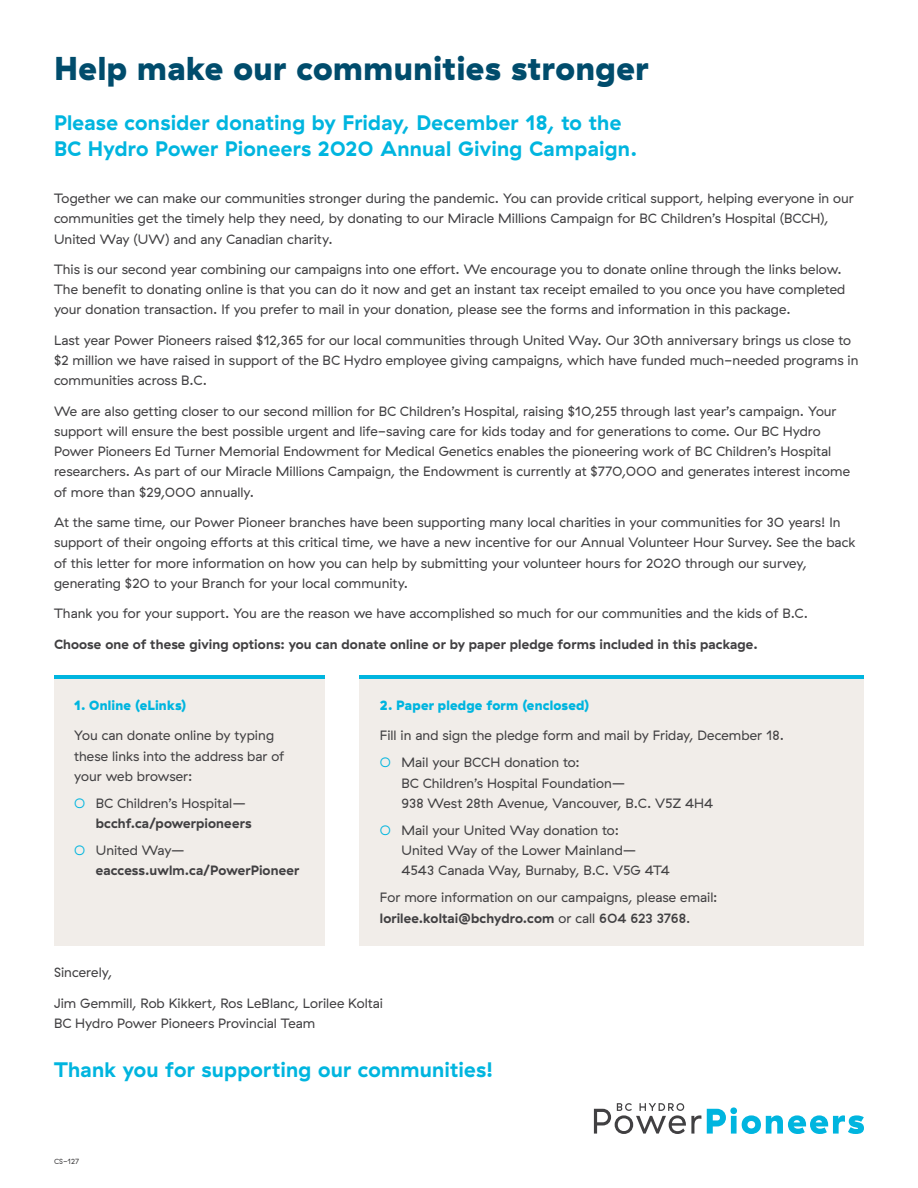
<style>
.page{position:relative;width:918px;height:1188px;background:#fff}
.page>*{position:absolute;margin:0;border:0;box-sizing:border-box;transform-origin:0 0}
.t1{font:900 33px "GT Haptik";letter-spacing:.015em;color:#004c6c}
.t2{font:700 21px/25.2px "GT Haptik";letter-spacing:.01em;color:#00b5df}
.t3{font:13.5px/20.2px "GT Haptik";color:#414042}
.t4{font:700 13.5px/20.2px "GT Haptik";letter-spacing:.01em;color:#414042}
.t5{font:900 13.5px "GT Haptik";letter-spacing:.01em;color:#00b5df}
.t6{font:7.5px "GT Haptik";color:#414042}
.s1{font-weight:400;color:#00b5df}
.s2{font-weight:400}
.s3{color:#00b5df}
.s4{font-weight:700}
.s5{font-weight:500}
</style>
<div class="page">
<svg style="left:707px;top:1107px;width:157px;height:27px"></svg>
<svg style="left:594px;top:1103px;width:107px;height:31px"></svg>
<div style="left:54px;top:679px;width:270px;height:266px;background:#f1ede9"></div>
<hr style="left:54px;top:676px;width:270px;height:3px;background:#00b5df">
<div style="left:360px;top:679px;width:504px;height:266px;background:#f1ede9"></div>
<hr style="left:360px;top:676px;width:504px;height:3px;background:#00b5df">
<h1 class="t1" style="left:54px;top:48px;width:596px">Help make our communities stronger</h1>
<h2 class="t2" style="left:54px;top:110px;width:585px">Please consider donating by Friday, December 18, to the<br>BC Hydro Power Pioneers 2020 Annual Giving Campaign.</h2>
<p class="t3" style="left:54px;top:188px;width:801px">Together we can make our communities stronger during the pandemic. You can provide critical support, helping everyone in our communities get the timely help they need, by donating to our Miracle Millions Campaign for BC Children’s Hospital (BCCH),<br>United Way (UW) and any Canadian charity.</p>
<p class="t3" style="left:54px;top:259px;width:793px">This is our second year combining our campaigns into one effort. We encourage you to donate online through the links below.<br>The benefit to donating online is that you can do it now and get an instant tax receipt emailed to you once you have completed your donation transaction. If you prefer to mail in your donation, please see the forms and information in this package.</p>
<p class="t3" style="left:54px;top:330px;width:806px">Last year Power Pioneers raised $12,365 for our local communities through United Way. Our 30th anniversary brings us close to $2 million we have raised in support of the BC Hydro employee giving campaigns, which have funded much-needed programs in communities across B.C.</p>
<p class="t3" style="left:54px;top:401px;width:798px">We are also getting closer to our second million for BC Children’s Hospital, raising $10,255 through last year’s campaign. Your support will ensure the best possible urgent and life-saving care for kids today and for generations to come. Our BC Hydro Power Pioneers Ed Turner Memorial Endowment for Medical Genetics enables the pioneering work of BC Children’s Hospital researchers. As part of our Miracle Millions Campaign, the Endowment is currently at $770,000 and generates interest income of more than $29,000 annually.</p>
<p class="t3" style="left:54px;top:512px;width:803px">At the same time, our Power Pioneer branches have been supporting many local charities in your communities for 30 years! In support of their ongoing efforts at this critical time, we have a new incentive for our Annual Volunteer Hour Survey. See the back of this letter for more information on how you can help by submitting your volunteer hours for 2020 through our survey, generating $20 to your Branch for your local community.</p>
<p class="t3" style="left:54px;top:603px;width:756px">Thank you for your support. You are the reason we have accomplished so much for our communities and the kids of B.C.</p>
<p class="t4" style="left:54px;top:634px;width:705px">Choose one of these giving options: you can donate online or by paper pledge forms included in this package.</p>
<p class="t5" style="left:74px;top:697px;width:114px">1. Online (eLinks)</p>
<p class="t3" style="left:74px;top:726px;width:212px">You can donate online by typing these links into the address bar of your web browser:</p>
<p class="t4" style="left:96px;top:793px;width:157px;text-indent:-22px"><span class="s1">○</span> <span class="s2">BC Children’s Hospital— </span>bcchf.ca/powerpioneers</p>
<p class="t4" style="left:96px;top:840px;width:205px;text-indent:-22px"><span class="s1">○</span> <span class="s2">United Way— </span>eaccess.uwlm.ca/PowerPioneer</p>
<p class="t5" style="left:380px;top:697px;width:211px">2. Paper pledge form (enclosed)</p>
<p class="t3" style="left:380px;top:726px;width:406px">Fill in and sign the pledge form and mail by Friday, December 18.</p>
<p class="t3" style="left:401px;top:753px;width:313px;text-indent:-22px"><span class="s3">○</span> Mail your BCCH donation to:<br>BC Children’s Hospital Foundation—<br>938 West 28th Avenue, Vancouver, B.C. V5Z 4H4</p>
<p class="t3" style="left:401px;top:820px;width:270px;text-indent:-22px"><span class="s3">○</span> Mail your United Way donation to:<br>United Way of the Lower Mainland—<br>4543 Canada Way, Burnaby, B.C. V5G 4T4</p>
<p class="t3" style="left:380px;top:888px;width:339px">For more information on our campaigns, please email: <span class="s4">lorilee.koltai@bchydro.com</span> or call <span class="s5">604 623 3768</span>.</p>
<p class="t3" style="left:54px;top:963px;width:60px">Sincerely,</p>
<p class="t3" style="left:54px;top:993px;width:330px">Jim Gemmill, Rob Kikkert, Ros LeBlanc, Lorilee Koltai<br>BC Hydro Power Pioneers Provincial Team</p>
<h2 class="t2" style="left:54px;top:1057px;width:441px">Thank you for supporting our communities!</h2>
<p class="t6" style="left:54px;top:1157px;width:27px">CS-127</p>
</div>
